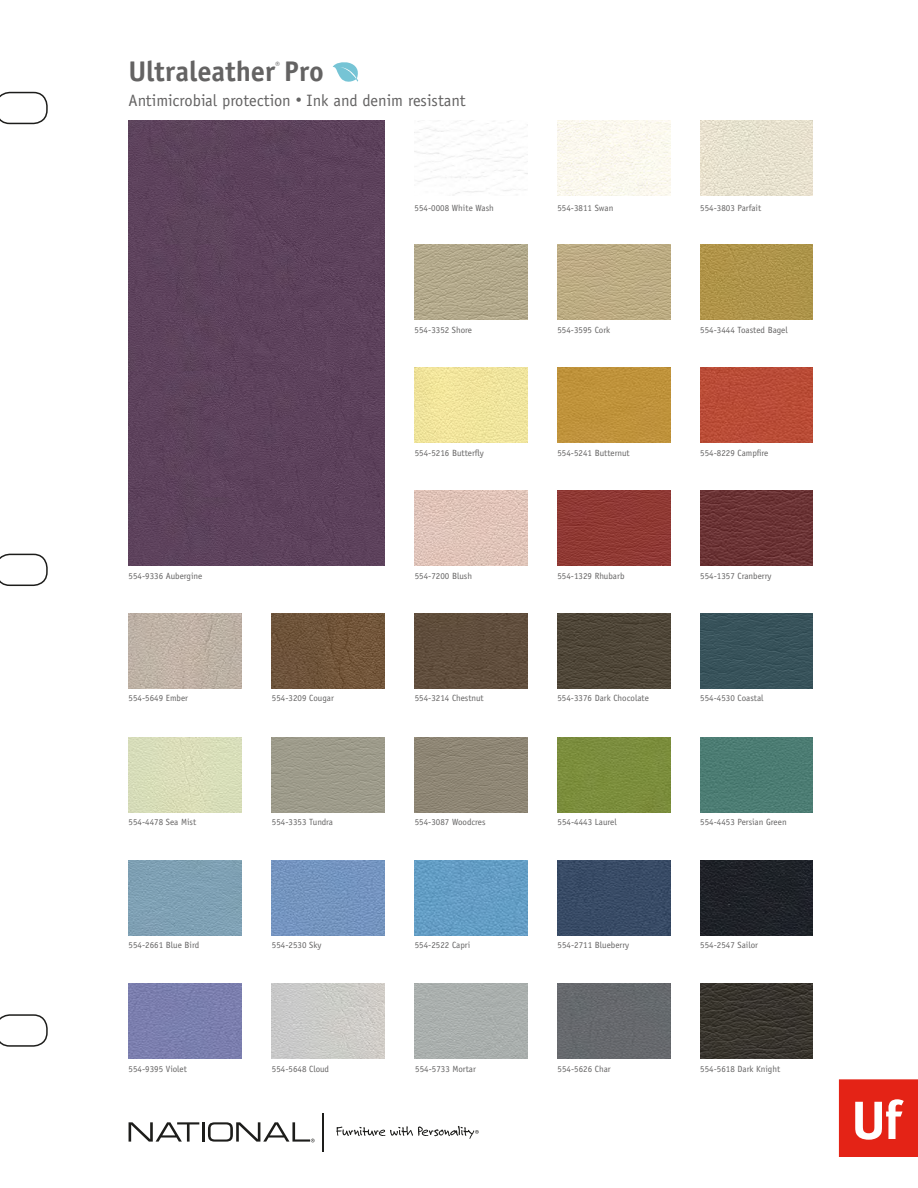
<style>
.page{position:relative;width:918px;height:1188px;background:#fff}
.page>*{position:absolute;margin:0;border:0;box-sizing:border-box;transform-origin:0 0}
.t1{font:700 28.5px "Officina Sans Std";letter-spacing:-.005em;color:#646363}
.t2{font:16.5px "Officina Sans Std";color:#646363}
.t3{font:9px "Officina Sans Std";color:#646363}
.t4{font:700 9px "Officina Sans Std";color:#646363}
.s1{font-size:12px}
</style>
<div class="page">
<div style="left:129px;top:121px;width:255px;height:445px;background:#5d425c"></div>
<img style="left:557px;top:121px;width:113px;height:75px">
<img style="left:700px;top:121px;width:113px;height:75px">
<img style="left:415px;top:244px;width:112px;height:75px">
<img style="left:557px;top:244px;width:113px;height:75px">
<img style="left:700px;top:244px;width:113px;height:75px">
<img style="left:557px;top:367px;width:113px;height:75px">
<img style="left:415px;top:367px;width:112px;height:75px">
<img style="left:700px;top:367px;width:113px;height:75px">
<img style="left:415px;top:491px;width:112px;height:75px">
<img style="left:557px;top:491px;width:113px;height:75px">
<img style="left:700px;top:491px;width:113px;height:75px">
<img style="left:415px;top:614px;width:112px;height:75px">
<img style="left:272px;top:614px;width:112px;height:75px">
<img style="left:129px;top:614px;width:112px;height:75px">
<img style="left:557px;top:614px;width:113px;height:75px">
<img style="left:700px;top:614px;width:113px;height:75px">
<img style="left:272px;top:737px;width:112px;height:75px">
<img style="left:415px;top:861px;width:112px;height:75px">
<img style="left:415px;top:984px;width:112px;height:75px">
<img style="left:129px;top:737px;width:112px;height:75px">
<img style="left:415px;top:737px;width:112px;height:75px">
<img style="left:557px;top:737px;width:113px;height:75px">
<img style="left:700px;top:737px;width:113px;height:75px">
<img style="left:272px;top:861px;width:112px;height:75px">
<img style="left:129px;top:861px;width:112px;height:75px">
<img style="left:557px;top:861px;width:113px;height:75px">
<img style="left:700px;top:861px;width:113px;height:75px">
<img style="left:272px;top:984px;width:112px;height:75px">
<img style="left:129px;top:984px;width:112px;height:75px">
<div style="left:557px;top:984px;width:113px;height:75px;background:#66696d"></div>
<img style="left:700px;top:984px;width:113px;height:75px">
<svg style="left:0;top:92px;width:48px;height:32px"></svg>
<svg style="left:0;top:1014px;width:48px;height:33px"></svg>
<svg style="left:0;top:554px;width:48px;height:32px"></svg>
<hr style="left:323px;top:1113px;width:1px;height:39px;background:#1d1d1b">
<svg style="left:336px;top:1126px;width:143px;height:13px"></svg>
<svg style="left:129px;top:1122px;width:70px;height:20px"></svg>
<hr style="left:202px;top:1122px;width:2px;height:20px;background:#1d1d1b">
<svg style="left:208px;top:1122px;width:107px;height:20px"></svg>
<svg style="left:839px;top:1079px;width:79px;height:78px;background:#e8463b"></svg>
<svg style="left:333px;top:62px;width:25px;height:20px"></svg>
<p class="t1" style="left:129px;top:54px;width:197px">Ultraleather Pro</p>
<p class="t4" style="left:275px;top:60px;width:7px">®</p>
<p class="t2" style="left:129px;top:91px;width:339px">Antimicrobial protection <span class="s1">•</span> Ink and denim resistant</p>
<p class="t3" style="left:415px;top:203px;width:81px">554-0008 White Wash</p>
<p class="t3" style="left:557px;top:203px;width:58px">554-3811 Swan</p>
<p class="t3" style="left:700px;top:203px;width:63px">554-3803 Parfait</p>
<p class="t3" style="left:415px;top:325px;width:59px">554-3352 Shore</p>
<p class="t3" style="left:557px;top:325px;width:54px">554-3595 Cork</p>
<p class="t3" style="left:700px;top:325px;width:89px">554-3444 Toasted Bagel</p>
<p class="t3" style="left:415px;top:448px;width:71px">554-5216 Butterfly</p>
<p class="t3" style="left:557px;top:448px;width:74px">554-5241 Butternut</p>
<p class="t3" style="left:700px;top:448px;width:70px">554-8229 Campfire</p>
<p class="t3" style="left:129px;top:570px;width:75px">554-9336 Aubergine</p>
<p class="t3" style="left:415px;top:570px;width:59px">554-7200 Blush</p>
<p class="t3" style="left:557px;top:570px;width:69px">554-1329 Rhubarb</p>
<p class="t3" style="left:700px;top:570px;width:73px">554-1357 Cranberry</p>
<p class="t3" style="left:129px;top:693px;width:61px">554-5649 Ember</p>
<p class="t3" style="left:272px;top:693px;width:64px">554-3209 Cougar</p>
<p class="t3" style="left:415px;top:693px;width:71px">554-3214 Chestnut</p>
<p class="t3" style="left:557px;top:693px;width:93px">554-3376 Dark Chocolate</p>
<p class="t3" style="left:700px;top:693px;width:65px">554-4530 Coastal</p>
<p class="t3" style="left:129px;top:817px;width:69px">554-4478 Sea Mist</p>
<p class="t3" style="left:272px;top:817px;width:63px">554-3353 Tundra</p>
<p class="t3" style="left:415px;top:817px;width:72px">554-3087 Woodcres</p>
<p class="t3" style="left:558px;top:817px;width:61px">554-4443 Laurel</p>
<p class="t3" style="left:700px;top:817px;width:88px">554-4453 Persian Green</p>
<p class="t3" style="left:129px;top:940px;width:72px">554-2661 Blue Bird</p>
<p class="t3" style="left:272px;top:940px;width:51px">554-2530 Sky</p>
<p class="t3" style="left:415px;top:940px;width:57px">554-2522 Capri</p>
<p class="t3" style="left:558px;top:940px;width:73px">554-2711 Blueberry</p>
<p class="t3" style="left:700px;top:940px;width:59px">554-2547 Sailor</p>
<p class="t3" style="left:129px;top:1064px;width:60px">554-9395 Violet</p>
<p class="t3" style="left:272px;top:1064px;width:59px">554-5648 Cloud</p>
<p class="t3" style="left:415px;top:1064px;width:62px">554-5733 Mortar</p>
<p class="t3" style="left:558px;top:1064px;width:55px">554-5626 Char</p>
<p class="t3" style="left:700px;top:1064px;width:81px">554-5618 Dark Knight</p>
</div>
